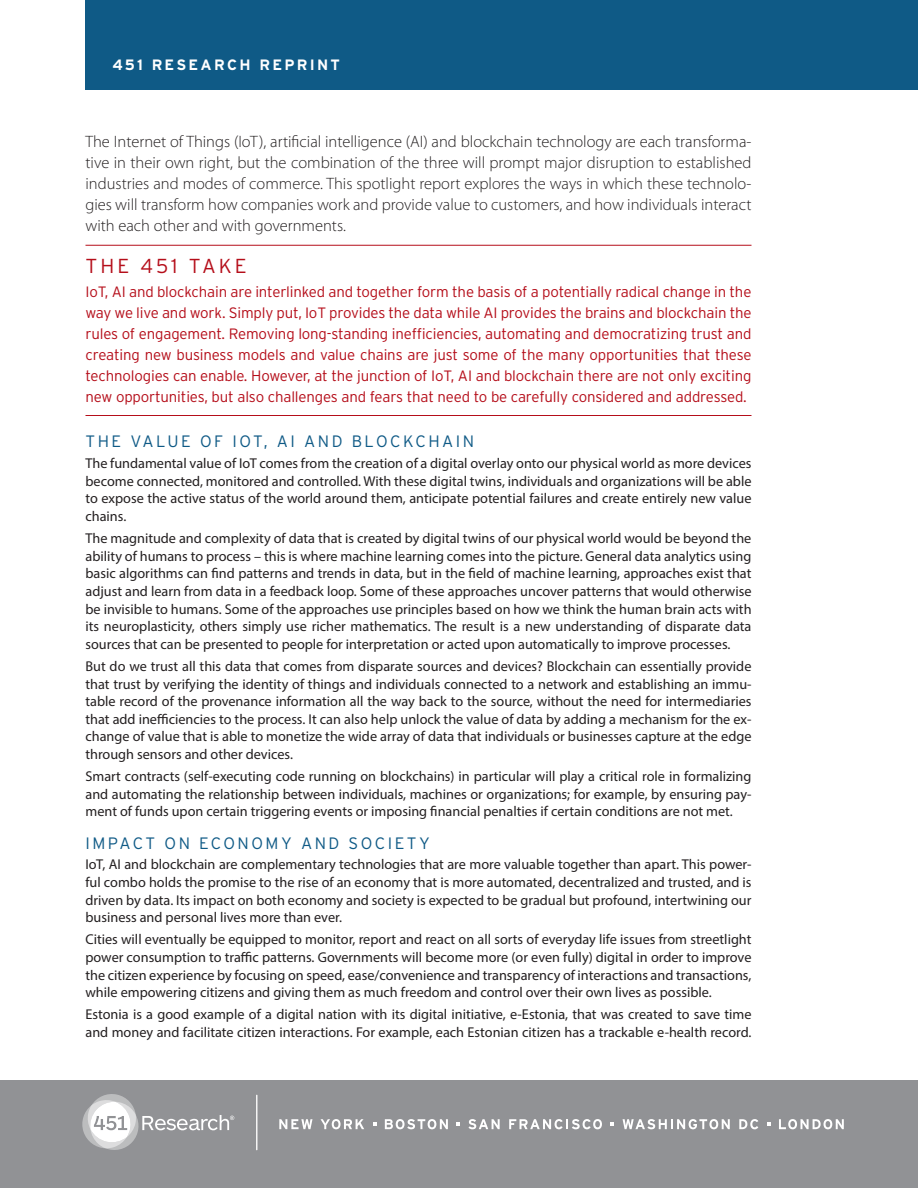
<style>
.page{position:relative;width:918px;height:1188px;background:#fff}
.page>*{position:absolute;margin:0;border:0;box-sizing:border-box;transform-origin:0 0}
._451_Take_Header{font:300 20.25px "Interstate";letter-spacing:.15em;color:#b50e1a}
.Intro_Body{font:300 16.5px/21px "Myriad Pro";color:#231f20;text-align:justify}
.Hed_30_Shorter{font:300 16.5px "Interstate";letter-spacing:.15em;color:#0f5a86}
._451_Take_Body{font:300 15px/21px "Interstate";letter-spacing:-.01em;color:#b50e1a;text-align:justify}
.Header{font:700 15px "Interstate";letter-spacing:.15em;color:#fff}
.Myriad_Body{font:14.25px/17.7px "Myriad Pro";color:#231f20;text-align:justify}
</style>
<div class="page">
<hr style="left:86px;top:245px;width:666px;height:1px;background:#b50e1a">
<hr style="left:86px;top:415px;width:666px;height:1px;background:#b50e1a">
<div style="left:0;top:1080px;width:918px;height:108px;background:#919295"></div>
<hr style="left:256px;top:1095px;width:1px;height:55px;background:#fff">
<svg style="left:82px;top:1094px;width:152px;height:56px"></svg>
<svg style="left:279px;top:1119px;width:34px;height:10px"></svg>
<svg style="left:321px;top:1119px;width:43px;height:10px"></svg>
<svg style="left:385px;top:1119px;width:63px;height:10px"></svg>
<svg style="left:468px;top:1119px;width:32px;height:10px"></svg>
<svg style="left:509px;top:1119px;width:93px;height:10px"></svg>
<svg style="left:623px;top:1119px;width:107px;height:10px"></svg>
<svg style="left:739px;top:1119px;width:19px;height:10px"></svg>
<svg style="left:779px;top:1119px;width:65px;height:10px"></svg>
<svg style="left:373px;top:1122px;width:3px;height:4px"></svg>
<svg style="left:456px;top:1122px;width:4px;height:4px"></svg>
<svg style="left:611px;top:1122px;width:3px;height:4px"></svg>
<svg style="left:767px;top:1122px;width:3px;height:4px"></svg>
<div style="left:86px;top:0;width:832px;height:90px;background:#0f5a86"></div>
<p class="Header" style="left:112px;top:55px;width:229px">451 RESEARCH REPRINT</p>
<p class="Intro_Body" style="left:86px;top:131px;width:668px">The Internet of Things (IoT), artificial intelligence (AI) and blockchain technology are each transforma&shy;tive in their own right, but the combination of the three will prompt major disruption to established industries and modes of commerce. This spotlight report explores the ways in which these technolo&shy;gies will transform how companies work and provide value to customers, and how individuals interact with each other and with governments.</p>
<p class="_451_Take_Header" style="left:86px;top:253px;width:163px">THE 451 TAKE</p>
<p class="_451_Take_Body" style="left:86px;top:281px;width:668px">IoT, AI and blockchain are interlinked and together form the basis of a potentially radical change in the way we live and work. Simply put, IoT provides the data while AI provides the brains and blockchain the rules of engagement. Removing long-standing inefficiencies, automating and democratizing trust and creating new business models and value chains are just some of the many opportunities that these technologies can enable. However, at the junction of IoT, AI and blockchain there are not only exciting new opportunities, but also challenges and fears that need to be carefully considered and addressed.</p>
<p class="Hed_30_Shorter" style="left:86px;top:432px;width:390px">THE VALUE OF IOT, AI AND BLOCKCHAIN</p>
<p class="Myriad_Body" style="left:86px;top:454px;width:668px">The fundamental value of IoT comes from the creation of a digital overlay onto our physical world as more devices become connected, monitored and controlled. With these digital twins, individuals and organizations will be able to expose the active status of the world around them, anticipate potential failures and create entirely new value chains.</p>
<p class="Myriad_Body" style="left:86px;top:529px;width:668px">The magnitude and complexity of data that is created by digital twins of our physical world would be beyond the ability of humans to process – this is where machine learning comes into the picture. General data analytics using basic algorithms can find patterns and trends in data, but in the field of machine learning, approaches exist that adjust and learn from data in a feedback loop. Some of these approaches uncover patterns that would otherwise be invisible to humans. Some of the approaches use principles based on how we think the human brain acts with its neuroplasticity, others simply use richer mathematics. The result is a new understanding of disparate data sources that can be presented to people for interpretation or acted upon automatically to improve processes.</p>
<p class="Myriad_Body" style="left:86px;top:657px;width:668px">But do we trust all this data that comes from disparate sources and devices? Blockchain can essentially provide that trust by verifying the identity of things and individuals connected to a network and establishing an immu&shy;table record of the provenance information all the way back to the source, without the need for intermediaries that add inefficiencies to the process. It can also help unlock the value of data by adding a mechanism for the ex&shy;change of value that is able to monetize the wide array of data that individuals or businesses capture at the edge through sensors and other devices.</p>
<p class="Myriad_Body" style="left:86px;top:767px;width:668px">Smart contracts (self-executing code running on blockchains) in particular will play a critical role in formalizing and automating the relationship between individuals, machines or organizations; for example, by ensuring pay&shy;ment of funds upon certain triggering events or imposing financial penalties if certain conditions are not met.</p>
<p class="Hed_30_Shorter" style="left:86px;top:833px;width:346px">IMPACT ON ECONOMY AND SOCIETY</p>
<p class="Myriad_Body" style="left:86px;top:855px;width:668px">IoT, AI and blockchain are complementary technologies that are more valuable together than apart. This power&shy;ful combo holds the promise to the rise of an economy that is more automated, decentralized and trusted, and is driven by data. Its impact on both economy and society is expected to be gradual but profound, intertwining our business and personal lives more than ever.</p>
<p class="Myriad_Body" style="left:86px;top:930px;width:668px">Cities will eventually be equipped to monitor, report and react on all sorts of everyday life issues from streetlight power consumption to traffic patterns. Governments will become more (or even fully) digital in order to improve the citizen experience by focusing on speed, ease/convenience and transparency of interactions and transactions, while empowering citizens and giving them as much freedom and control over their own lives as possible.</p>
<p class="Myriad_Body" style="left:86px;top:1005px;width:668px">Estonia is a good example of a digital nation with its digital initiative, e-Estonia, that was created to save time and money and facilitate citizen interactions. For example, each Estonian citizen has a trackable e-health record.</p>
</div>
